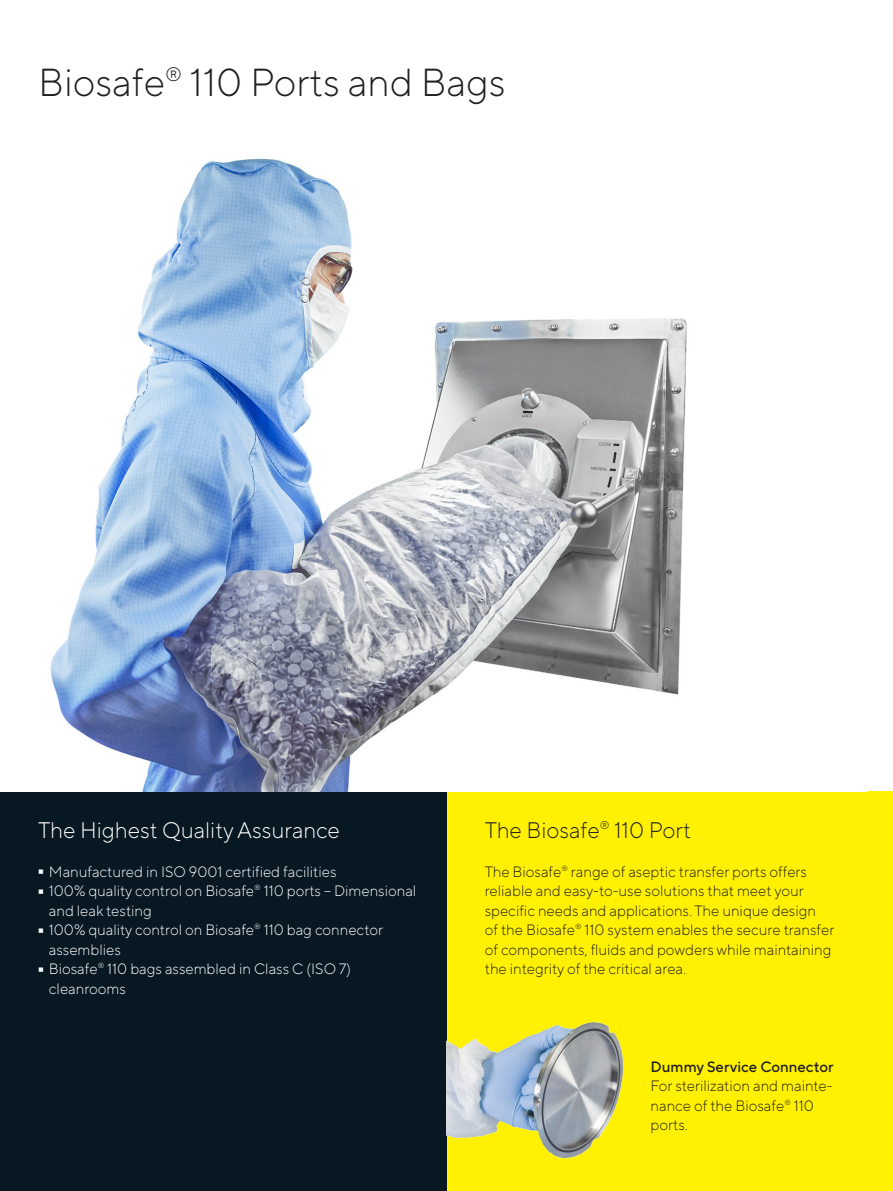
<style>
.page{position:relative;width:893px;height:1191px;background:#fff}
.page>*{position:absolute;margin:0;border:0;box-sizing:border-box;transform-origin:0 0}
.t1{font:300 95.25px "TT Norms Pro";color:#fff;scale:.16 1}
.t2{font:300 39px "TT Norms Pro";color:#231f20}
.t3{font:300 22.5px "TT Norms Pro";color:#fff}
.t4{font:300 22.5px "TT Norms Pro";color:#231f20}
.t5{font:300 15px/19.5px "TT Norms Pro";color:#231f20}
.t6{font:300 15px/19.5px "TT Norms Pro";color:#fff}
.t7{font:500 15px "TT Norms Pro";color:#231f20}
</style>
<div class="page">
<div style="left:446px;top:791px;width:447px;height:400px;background:#fff101"></div>
<div style="left:0;top:791px;width:446px;height:400px;background:#071822"></div>
<img style="left:50px;top:158px;width:637px;height:633px">
<img style="left:446px;top:1016px;width:178px;height:147px">
<h2 class="t2" style="left:38px;top:55px;width:469px">Biosafe<sup>®</sup> 110 Ports and Bags</h2>
<h3 class="t3" style="left:38px;top:813px;width:303px">The Highest Quality Assurance</h3>
<h1 class="t1" style="left:38px;top:798px;width:38px">-</h1>
<p class="t6" style="left:49px;top:860px;width:289px">Manufactured in ISO 9001 certified facilities</p>
<h1 class="t1" style="left:38px;top:817px;width:38px">-</h1>
<p class="t6" style="left:49px;top:880px;width:369px">100% quality control on Biosafe<sup>®</sup> 110 ports – Dimensional and leak testing</p>
<h1 class="t1" style="left:38px;top:856px;width:38px">-</h1>
<p class="t6" style="left:49px;top:919px;width:336px">100% quality control on Biosafe<sup>®</sup> 110 bag connector assemblies</p>
<h1 class="t1" style="left:38px;top:895px;width:38px">-</h1>
<p class="t6" style="left:49px;top:958px;width:304px">Biosafe<sup>®</sup> 110 bags assembled in Class C (ISO 7) cleanrooms</p>
<h3 class="t4" style="left:485px;top:813px;width:208px">The Biosafe<sup>®</sup> 110 Port</h3>
<p class="t5" style="left:485px;top:860px;width:351px">The Biosafe<sup>®</sup> range of aseptic transfer ports offers reliable and easy-to-use solutions that meet your specific needs and applications. The unique design<br>of the Biosafe<sup>®</sup> 110 system enables the secure transfer of components, fluids and powders while maintaining the integrity of the critical area.</p>
<p class="t7" style="left:651px;top:1055px;width:184px">Dummy Service Connector</p>
<p class="t5" style="left:651px;top:1075px;width:183px">For sterilization and mainte&shy;nance of the Biosafe<sup>®</sup> 110 ports.</p>
</div>
